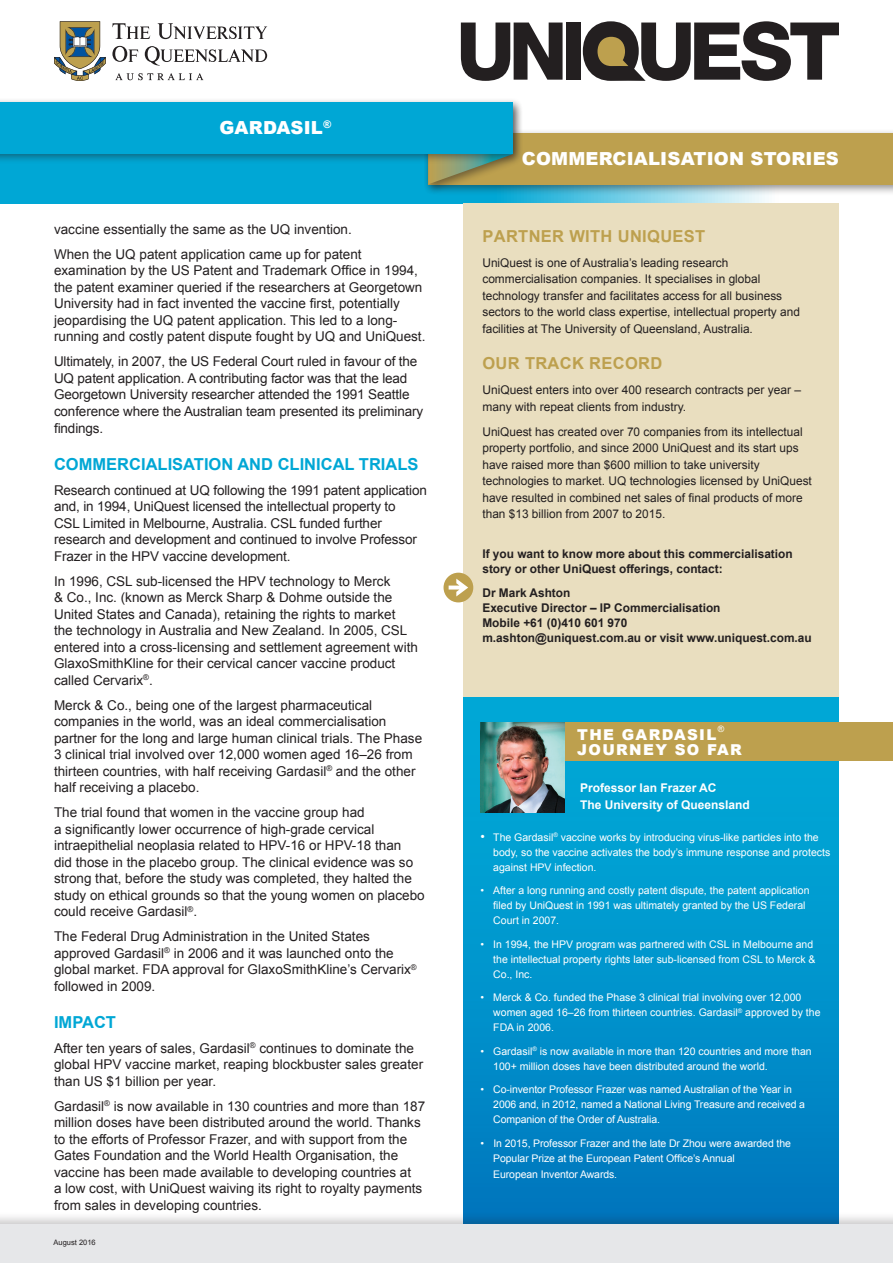
<style>
.page{position:relative;width:893px;height:1263px;background:#fff}
.page>*{position:absolute;margin:0;border:0;box-sizing:border-box;transform-origin:0 0}
.Document_Headings{font:900 18px "Arial";letter-spacing:.01em;color:#fff}
.Headings{font:700 16.5px "Arial";color:#00a7d5}
.Body_Black{font:700 16.5px "Arial";letter-spacing:.02em;color:#bda04e}
.Gold_Box_Headings{font:900 15px "Arial";letter-spacing:.09em;color:#fff}
.Body_Copy{font:13.5px/16.5px "Arial";color:#231f20}
.Body_Copy_White{font:12px/16.5px "Arial";color:#231f20}
.Body_Copy_White-2{font:700 12px/15px "Arial";color:#231f20}
.Body_Copy-2{font:700 12px/17.2px "Arial";color:#fff}
.t1{font:10.5px/15px "Arial";color:#fff}
.Gold_Box_Headings-2{font:8.7px "Arial";color:#fff}
.t2{font:7.5px "Arial";color:#231f20}
.s1{font-size:12.75px}
</style>
<div class="page">
<div style="left:0;top:144px;width:842px;height:59px;background:#00a7d5"></div>
<div style="left:423px;top:128px;width:470px;height:67px;background:#231f20;opacity:.5"></div>
<div style="left:428px;top:133px;width:465px;height:51px;background:#bda04e"></div>
<div style="left:423px;top:99px;width:101px;height:95px;background:#231f20;opacity:.5"></div>
<svg style="left:428px;top:164px;width:84px;height:20px"></svg>
<div style="left:0;top:97px;width:524px;height:67px;background:#231f20;opacity:.5"></div>
<div style="left:0;top:102px;width:512px;height:51px;background:#00a7d5"></div>
<svg style="left:115px;top:73px;width:88px;height:7px"></svg>
<svg style="left:112px;top:23px;width:38px;height:16px"></svg>
<svg style="left:158px;top:23px;width:109px;height:16px"></svg>
<svg style="left:112px;top:46px;width:26px;height:16px"></svg>
<svg style="left:145px;top:46px;width:123px;height:20px"></svg>
<svg style="left:54px;top:21px;width:52px;height:60px"></svg>
<svg style="left:461px;top:23px;width:102px;height:58px"></svg>
<div style="left:566px;top:23px;width:15px;height:57px;background:#231f20"></div>
<svg style="left:583px;top:21px;width:256px;height:60px"></svg>
<div style="left:463px;top:203px;width:376px;height:561px;background:#e9debf"></div>
<div style="left:463px;top:697px;width:376px;height:540px;background:linear-gradient(to bottom,#00aed9,#0079bf)"></div>
<div style="left:564px;top:723px;width:329px;height:38px;background:#bda04e"></div>
<img style="left:480px;top:723px;width:84px;height:89px">
<div style="left:443px;top:573px;width:30px;height:29px;background:#bda04e;border-radius:50%"></div>
<svg style="left:449px;top:579px;width:19px;height:17px"></svg>
<div style="left:0;top:1212px;width:893px;height:51px;background:#231f20;opacity:.25"></div>
<div style="left:0;top:1225px;width:893px;height:38px;background:#e6e7e9"></div>
<p class="Document_Headings" style="left:219px;top:115px;width:114px">GARDASIL<sup>®</sup></p>
<p class="Body_Copy" style="left:54px;top:221px;width:299px">vaccine essentially the same as the UQ invention.</p>
<p class="Body_Copy" style="left:54px;top:246px;width:373px">When the UQ patent application came up for patent examination by the US Patent and Trademark Office in 1994, the patent examiner queried if the researchers at Georgetown University had in fact invented the vaccine first, potentially jeopardising the UQ patent application. This led to a long&shy;running and costly patent dispute fought by UQ and UniQuest.</p>
<p class="Body_Copy" style="left:54px;top:353px;width:371px">Ultimately, in 2007, the US Federal Court ruled in favour of the UQ patent application. A contributing factor was that the lead Georgetown University researcher attended the 1991 Seattle conference where the Australian team presented its preliminary findings.</p>
<p class="Headings" style="left:54px;top:453px;width:366px">COMMERCIALISATION AND CLINICAL TRIALS</p>
<p class="Body_Copy" style="left:54px;top:482px;width:374px">Research continued at UQ following the 1991 patent application and, in 1994, UniQuest licensed the intellectual property to<br>CSL Limited in Melbourne, Australia. CSL funded further research and development and continued to involve Professor Frazer in the HPV vaccine development.</p>
<p class="Body_Copy" style="left:54px;top:573px;width:365px">In 1996, CSL sub-licensed the HPV technology to Merck<br>&amp; Co., Inc. (known as Merck Sharp &amp; Dohme outside the United States and Canada), retaining the rights to market<br>the technology in Australia and New Zealand. In 2005, CSL entered into a cross-licensing and settlement agreement with GlaxoSmithKline for their cervical cancer vaccine product called Cervarix<sup>®</sup>.</p>
<p class="Body_Copy" style="left:54px;top:697px;width:370px">Merck &amp; Co., being one of the largest pharmaceutical companies in the world, was an ideal commercialisation partner for the long and large human clinical trials. The Phase 3 clinical trial involved over 12,000 women aged 16–26 from thirteen countries, with half receiving Gardasil<sup>®</sup> and the other half receiving a placebo.</p>
<p class="Body_Copy" style="left:54px;top:804px;width:372px">The trial found that women in the vaccine group had<br>a significantly lower occurrence of high-grade cervical intraepithelial neoplasia related to HPV-16 or HPV-18 than<br>did those in the placebo group. The clinical evidence was so strong that, before the study was completed, they halted the study on ethical grounds so that the young women on placebo could receive Gardasil<sup>®</sup>.</p>
<p class="Body_Copy" style="left:54px;top:928px;width:364px">The Federal Drug Administration in the United States approved Gardasil<sup>®</sup> in 2006 and it was launched onto the global market. FDA approval for GlaxoSmithKline’s Cervarix<sup>® </sup>followed in 2009.</p>
<p class="Headings" style="left:54px;top:1011px;width:64px">IMPACT</p>
<p class="Body_Copy" style="left:54px;top:1040px;width:371px">After ten years of sales, Gardasil<sup>®</sup> continues to dominate the global HPV vaccine market, reaping blockbuster sales greater than US $1 billion per year.</p>
<p class="Body_Copy" style="left:54px;top:1098px;width:373px">Gardasil<sup>®</sup> is now available in 130 countries and more than 187 million doses have been distributed around the world. Thanks to the efforts of Professor Frazer, and with support from the Gates Foundation and the World Health Organisation, the vaccine has been made available to developing countries at<br>a low cost, with UniQuest waiving its right to royalty payments from sales in developing countries.</p>
<p class="t2" style="left:54px;top:1237px;width:44px">August 2016</p>
<p class="Document_Headings" style="left:522px;top:146px;width:319px">COMMERCIALISATION STORIES</p>
<p class="Body_Black" style="left:482px;top:225px;width:224px">PARTNER WITH UNIQUEST</p>
<p class="Body_Copy_White" style="left:482px;top:254px;width:319px">UniQuest is one of Australia’s leading research commercialisation companies. It specialises in global technology transfer and facilitates access for all business sectors to the world class expertise, intellectual property and facilities at The University of Queensland, Australia.</p>
<p class="Body_Black" style="left:482px;top:352px;width:182px">OUR TRACK RECORD</p>
<p class="Body_Copy_White" style="left:482px;top:382px;width:320px">UniQuest enters into over 400 research contracts per year – many with repeat clients from industry.</p>
<p class="Body_Copy_White" style="left:482px;top:423px;width:331px">UniQuest has created over 70 companies from its intellectual property portfolio, and since 2000 UniQuest and its start ups have raised more than $600 million to take university technologies to market. UQ technologies licensed by UniQuest have resulted in combined net sales of final products of more than $13 billion from 2007 to 2015.</p>
<p class="Body_Copy_White-2" style="left:482px;top:547px;width:312px">If you want to know more about this commercialisation story or other UniQuest offerings, contact:</p>
<p class="Body_Copy_White-2" style="left:482px;top:585px;width:331px">Dr Mark Ashton<br>Executive Director – IP Commercialisation<br>Mobile +61 (0)410 601 970<br>m.ashton@uniquest.com.au or visit www.uniquest.com.au</p>
<p class="Gold_Box_Headings-2" style="left:718px;top:723px;width:8px">®</p>
<p class="Gold_Box_Headings" style="left:577px;top:739px;width:166px">JOURNEY SO FAR</p>
<p class="Gold_Box_Headings" style="left:577px;top:724px;width:141px">THE GARDASIL</p>
<p class="Body_Copy-2" style="left:580px;top:779px;width:171px">Professor Ian Frazer AC<br>The University of Queensland</p>
<p class="t1" style="left:493px;top:829px;width:338px;text-indent:-13px"><span class="s1">•</span> The Gardasil<sup>®</sup> vaccine works by introducing virus-like particles into the body, so the vaccine activates the body’s immune response and protects against HPV infection.</p>
<p class="t1" style="left:493px;top:883px;width:318px;text-indent:-13px">• After a long running and costly patent dispute, the patent application filed by UniQuest in 1991 was ultimately granted by the US Federal<br>Court in 2007.</p>
<p class="t1" style="left:493px;top:936px;width:324px;text-indent:-13px">• In 1994, the HPV program was partnered with CSL in Melbourne and the intellectual property rights later sub-licensed from CSL to Merck &amp;<br>Co., Inc.</p>
<p class="t1" style="left:493px;top:990px;width:329px;text-indent:-13px">• Merck &amp; Co. funded the Phase 3 clinical trial involving over 12,000 women aged 16–26 from thirteen countries. Gardasil<sup>®</sup> approved by the<br>FDA in 2006.</p>
<p class="t1" style="left:493px;top:1043px;width:320px;text-indent:-13px">• Gardasil<sup>®</sup> is now available in more than 120 countries and more than<br>100+ million doses have been distributed around the world.</p>
<p class="t1" style="left:493px;top:1082px;width:313px;text-indent:-13px">• Co-inventor Professor Frazer was named Australian of the Year in<br>2006 and, in 2012, named a National Living Treasure and received a<br>Companion of the Order of Australia.</p>
<p class="t1" style="left:493px;top:1135px;width:299px;text-indent:-13px">• In 2015, Professor Frazer and the late Dr Zhou were awarded the<br>Popular Prize at the European Patent Office’s Annual</p>
<p class="t1" style="left:493px;top:1167px;width:125px">European Inventor Awards.</p>
</div>
